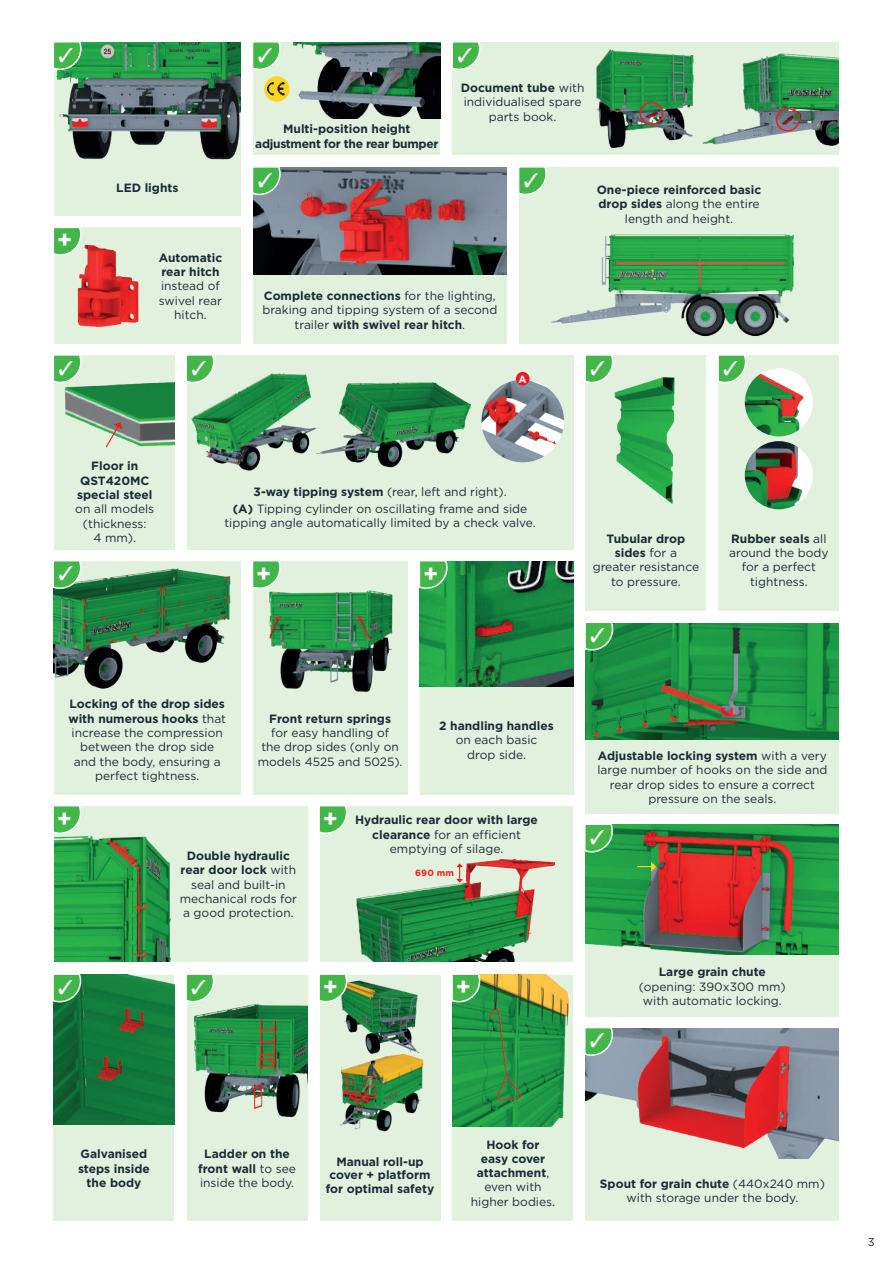
<style>
.page{position:relative;width:893px;height:1263px;background:#fff}
.page>*{position:absolute;margin:0;border:0;box-sizing:border-box;transform-origin:0 0}
.t1{font:700 23.85px "Gotham";color:#fff}
.t2{font:12px/14.4px "Gotham";color:#1b2c39;text-align:center}
.t3{font:700 12px/14.4px "Gotham";color:#1b2c39;text-align:center}
.t4{font:700 12px/14.4px "Gotham";letter-spacing:-.025em;color:#1b2c39;text-align:center}
.t5{font:11.25px "Gotham";color:#231f20}
.t6{font:700 10.35px "Gotham";color:#fff}
.t7{font:700 9px "Gotham";color:#ee1d23}
.s1{font-weight:700}
.s2{font-weight:400}
</style>
<div class="page">
<div style="left:586px;top:825px;width:253px;height:191px;background:#e2f0de"></div>
<img style="left:586px;top:825px;width:253px;height:130px">
<svg style="left:637px;top:861px;width:19px;height:11px"></svg>
<div style="left:54px;top:975px;width:120px;height:245px;background:#e2f0de"></div>
<img style="left:54px;top:975px;width:120px;height:149px">
<div style="left:54px;top:356px;width:120px;height:194px;background:#e2f0de"></div>
<img style="left:65px;top:382px;width:109px;height:65px">
<div style="left:453px;top:975px;width:120px;height:245px;background:#e2f0de"></div>
<img style="left:453px;top:975px;width:116px;height:151px">
<div style="left:253px;top:43px;width:187px;height:112px;background:#e2f0de"></div>
<img style="left:294px;top:43px;width:146px;height:75px">
<div style="left:586px;top:1028px;width:253px;height:192px;background:#e2f0de"></div>
<img style="left:586px;top:1029px;width:253px;height:129px">
<div style="left:54px;top:806px;width:253px;height:156px;background:#e2f0de"></div>
<img style="left:54px;top:836px;width:117px;height:126px">
<div style="left:253px;top:167px;width:253px;height:177px;background:#e2f0de"></div>
<img style="left:253px;top:167px;width:253px;height:108px">
<div style="left:54px;top:228px;width:187px;height:116px;background:#e2f0de"></div>
<img style="left:77px;top:244px;width:62px;height:83px">
<div style="left:54px;top:43px;width:187px;height:172px;background:#e2f0de"></div>
<img style="left:56px;top:43px;width:185px;height:117px">
<div style="left:453px;top:43px;width:386px;height:112px;background:#e2f0de"></div>
<div style="left:187px;top:975px;width:120px;height:245px;background:#e2f0de"></div>
<img style="left:193px;top:1004px;width:114px;height:113px">
<div style="left:719px;top:356px;width:120px;height:255px;background:#e2f0de"></div>
<div style="left:586px;top:356px;width:120px;height:255px;background:#e2f0de"></div>
<img style="left:614px;top:377px;width:61px;height:127px">
<div style="left:187px;top:356px;width:386px;height:194px;background:#e2f0de"></div>
<svg style="left:53px;top:806px;width:28px;height:28px"></svg>
<svg style="left:54px;top:227px;width:28px;height:29px"></svg>
<svg style="left:452px;top:974px;width:29px;height:29px"></svg>
<img style="left:745px;top:368px;width:68px;height:68px;border-radius:34px">
<img style="left:745px;top:441px;width:68px;height:68px;border-radius:34px">
<img style="left:481px;top:380px;width:83px;height:82px;border-radius:41px">
<img style="left:321px;top:382px;width:151px;height:86px">
<img style="left:191px;top:373px;width:130px;height:98px">
<div style="left:516px;top:372px;width:14px;height:13px;background:#ea1d27;border-radius:50%"></div>
<div style="left:519px;top:167px;width:320px;height:177px;background:#e2f0de"></div>
<img style="left:551px;top:234px;width:243px;height:102px">
<div style="left:264px;top:76px;width:25px;height:26px;background:#fcd421;border-radius:50%"></div>
<img style="left:266px;top:81px;width:19px;height:15px">
<img style="left:596px;top:49px;width:98px;height:100px">
<img style="left:702px;top:53px;width:137px;height:93px">
<div style="left:776px;top:108px;width:23px;height:23px;border:2px solid #ee1d23;border-radius:50%"></div>
<div style="left:639px;top:102px;width:24px;height:23px;border:2px solid #ee1d23;border-radius:50%"></div>
<svg style="left:105px;top:422px;width:17px;height:26px"></svg>
<div style="left:420px;top:561px;width:153px;height:234px;background:#e2f0de"></div>
<div style="left:54px;top:561px;width:187px;height:234px;background:#e2f0de"></div>
<img style="left:54px;top:568px;width:177px;height:121px">
<div style="left:320px;top:806px;width:253px;height:156px;background:#e2f0de"></div>
<div style="left:253px;top:561px;width:154px;height:234px;background:#e2f0de"></div>
<svg style="left:319px;top:806px;width:28px;height:28px"></svg>
<svg style="left:253px;top:561px;width:28px;height:28px"></svg>
<img style="left:258px;top:585px;width:135px;height:108px">
<img style="left:356px;top:858px;width:198px;height:104px">
<svg style="left:456px;top:863px;width:7px;height:20px"></svg>
<img style="left:420px;top:561px;width:153px;height:126px">
<svg style="left:419px;top:561px;width:29px;height:29px"></svg>
<div style="left:320px;top:975px;width:120px;height:245px;background:#e2f0de"></div>
<img style="left:341px;top:980px;width:77px;height:69px">
<svg style="left:319px;top:974px;width:29px;height:29px"></svg>
<img style="left:340px;top:1049px;width:84px;height:83px">
<div style="left:586px;top:623px;width:253px;height:191px;background:#e2f0de"></div>
<img style="left:586px;top:623px;width:253px;height:116px">
<svg style="left:187px;top:355px;width:28px;height:29px"></svg>
<svg style="left:253px;top:167px;width:28px;height:29px"></svg>
<svg style="left:54px;top:42px;width:28px;height:29px"></svg>
<svg style="left:54px;top:355px;width:28px;height:29px"></svg>
<svg style="left:53px;top:974px;width:29px;height:29px"></svg>
<svg style="left:186px;top:974px;width:29px;height:29px"></svg>
<svg style="left:253px;top:42px;width:28px;height:28px"></svg>
<svg style="left:452px;top:42px;width:29px;height:29px"></svg>
<svg style="left:585px;top:824px;width:29px;height:29px"></svg>
<svg style="left:585px;top:1028px;width:29px;height:29px"></svg>
<svg style="left:585px;top:355px;width:29px;height:29px"></svg>
<svg style="left:718px;top:355px;width:29px;height:29px"></svg>
<svg style="left:519px;top:167px;width:28px;height:28px"></svg>
<svg style="left:53px;top:561px;width:29px;height:29px"></svg>
<svg style="left:585px;top:623px;width:29px;height:28px"></svg>
<h1 class="t1" style="left:57px;top:226px;width:17px">+</h1>
<p class="t3" style="left:116px;top:180px;width:64px">LED lights</p>
<p class="t3" style="left:159px;top:250px;width:65px;text-align:left">Automatic rear hitch</p>
<p class="t2" style="left:159px;top:279px;width:65px">instead of swivel rear hitch.</p>
<p class="t4" style="left:255px;top:121px;width:185px">Multi-position height adjustment for the rear bumper</p>
<p class="t2" style="left:461px;top:80px;width:125px"><span class="s1">Document tube</span> with individualised spare parts book.</p>
<p class="t3" style="left:597px;top:182px;width:166px">One-piece reinforced basic drop sides <span class="s2">along the entire length and height.</span></p>
<p class="t2" style="left:262px;top:288px;width:236px"><span class="s1">Complete connections</span> for the lighting, braking and tipping system of a second trailer <span class="s1">with swivel rear hitch</span>.</p>
<p class="t6" style="left:519px;top:373px;width:10px">A</p>
<p class="t3" style="left:77px;top:458px;width:77px">Floor in<br>QST420MC special steel</p>
<p class="t2" style="left:75px;top:502px;width:80px">on all models (thickness:<br>4 mm).</p>
<p class="t2" style="left:233px;top:483px;width:296px;line-height:16.5px"><span class="s1">3-way tipping system</span> (rear, left and right).<br><span class="s1">(A)</span> Tipping cylinder on oscillating frame and side</p>
<p class="t2" style="left:224px;top:515px;width:313px">tipping angle automatically limited by a check valve.</p>
<h1 class="t1" style="left:256px;top:559px;width:17px">+</h1>
<h1 class="t1" style="left:423px;top:559px;width:17px">+</h1>
<p class="t2" style="left:593px;top:531px;width:108px"><span class="s1">Tubular drop sides</span> for a greater resistance to pressure.</p>
<p class="t2" style="left:729px;top:531px;width:101px"><span class="s1">Rubber seals</span> all around the body for a perfect tightness.</p>
<p class="t2" style="left:68px;top:696px;width:159px"><span class="s1">Locking of the drop sides with numerous hooks</span> that increase the compression between the drop side and the body, ensuring a perfect tightness.</p>
<p class="t3" style="left:269px;top:711px;width:123px">Front return springs</p>
<p class="t2" style="left:258px;top:725px;width:146px">for easy handling of<br>the drop sides (only on models 4525 and 5025).</p>
<p class="t3" style="left:439px;top:718px;width:116px">2 handling handles</p>
<p class="t2" style="left:456px;top:732px;width:83px">on each basic drop side.</p>
<h1 class="t1" style="left:57px;top:804px;width:17px">+</h1>
<p class="t2" style="left:180px;top:848px;width:119px"><span class="s1">Double hydraulic rear door lock</span> with seal and built-in mechanical rods for a good protection.</p>
<h1 class="t1" style="left:323px;top:804px;width:17px">+</h1>
<p class="t3" style="left:355px;top:812px;width:184px">Hydraulic rear door with large clearance <span class="s2">for an efficient emptying of silage.</span></p>
<p class="t7" style="left:415px;top:868px;width:41px">690 mm</p>
<h1 class="t1" style="left:323px;top:973px;width:17px">+</h1>
<h1 class="t1" style="left:456px;top:973px;width:17px">+</h1>
<p class="t2" style="left:597px;top:748px;width:231px"><span class="s1">Adjustable locking system</span> with a very large number of hooks on the side and rear drop sides to ensure a correct pressure on the seals.</p>
<p class="t3" style="left:659px;top:965px;width:109px">Large grain chute</p>
<p class="t2" style="left:639px;top:979px;width:148px">(opening: 390x300 mm) with automatic locking.</p>
<p class="t3" style="left:78px;top:1146px;width:73px">Galvanised steps inside the body</p>
<p class="t3" style="left:198px;top:1146px;width:99px">Ladder on the front wall <span class="s2">to see inside the body.</span></p>
<p class="t3" style="left:326px;top:1154px;width:110px;line-height:13.5px">Manual roll-up cover + platform for optimal safety</p>
<p class="t3" style="left:471px;top:1137px;width:86px">Hook for<br>easy cover attachment<span class="s2">, even with higher bodies.</span></p>
<p class="t2" style="left:600px;top:1176px;width:226px"><span class="s1">Spout for grain chute</span> (440x240 mm) with storage under the body.</p>
<p class="t5" style="left:868px;top:1235px;width:8px">3</p>
</div>
